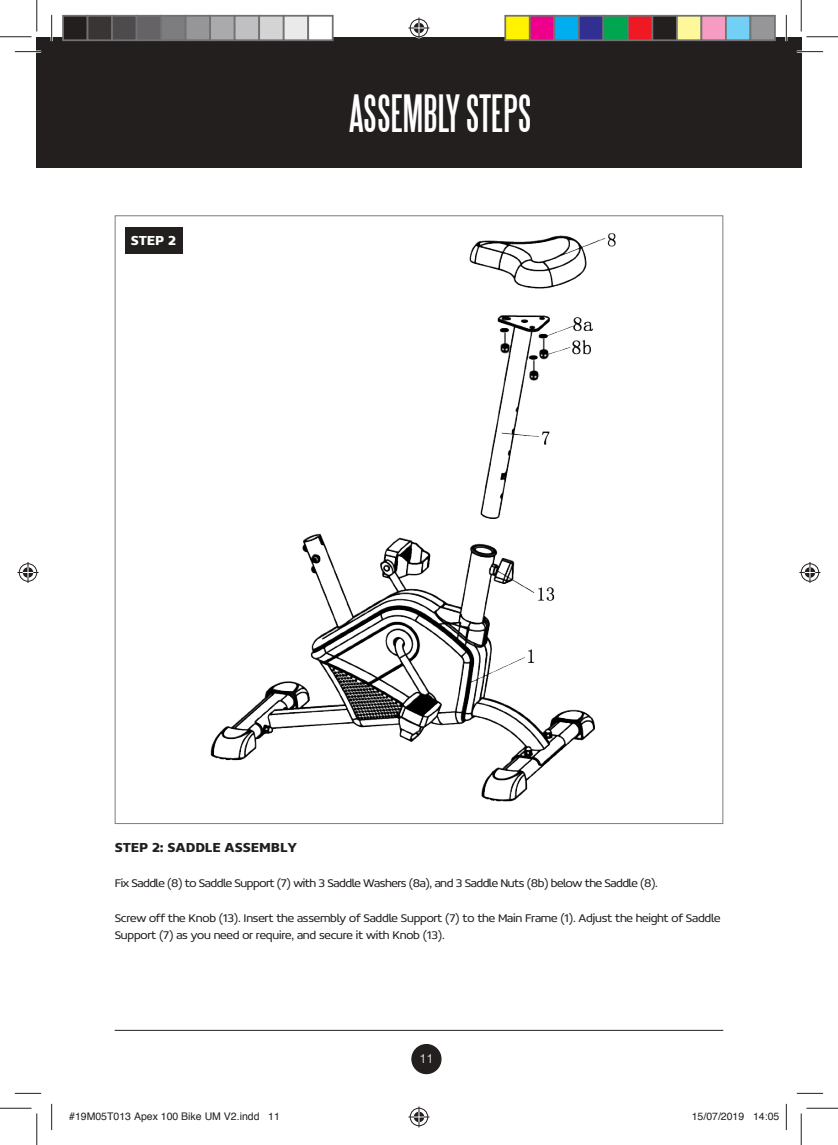
<style>
.page{position:relative;width:838px;height:1145px;background:#fff}
.page>*{position:absolute;margin:0;border:0;box-sizing:border-box;transform-origin:0 0}
.t1{font:47.25px "Steelfish";color:#fff}
.t2{font:700 14px "Concord";color:#241f1f}
.t3{font:700 14px "Concord";color:#fff}
.t4{font:300 12.6px "Helvetica Neue";color:#fff}
.t5{font:300 12.25px/17.5px "Concord";letter-spacing:-.02em;color:#241f1f}
.t6{font:300 12.25px "Concord";letter-spacing:-.04em;color:#241f1f}
.t7{font:10.5px "Helvetica";color:#241f1f}
</style>
<div class="page">
<div style="left:412px;top:1045px;width:29px;height:29px;background:#241f1f;border-radius:50%"></div>
<div style="left:411px;top:1044px;width:30px;height:30px;border:1px solid #241f1f;border-radius:50%"></div>
<div style="left:37px;top:37px;width:764px;height:131px;background:#241f1f"></div>
<hr style="left:115px;top:1030px;width:608px;height:1px;background:#241f1f">
<div style="left:125px;top:227px;width:57px;height:27px;background:#241f1f"></div>
<img style="left:210px;top:233px;width:406px;height:569px">
<hr style="left:15px;top:51px;width:26px;height:2px;background:#fff">
<hr style="left:796px;top:51px;width:27px;height:2px;background:#fff">
<hr style="left:51px;top:15px;width:2px;height:26px;background:#fff">
<hr style="left:785px;top:15px;width:2px;height:26px;background:#fff">
<svg style="left:15px;top:51px;width:26px;height:1px"></svg>
<svg style="left:796px;top:51px;width:27px;height:1px"></svg>
<svg style="left:15px;top:1093px;width:26px;height:1px"></svg>
<svg style="left:796px;top:1093px;width:27px;height:1px"></svg>
<svg style="left:51px;top:15px;width:1px;height:26px"></svg>
<svg style="left:51px;top:1104px;width:1px;height:26px"></svg>
<svg style="left:786px;top:15px;width:1px;height:26px"></svg>
<svg style="left:786px;top:1104px;width:1px;height:26px"></svg>
<hr style="left:0;top:36px;width:32px;height:1px;background:#241f1f">
<hr style="left:806px;top:36px;width:31px;height:1px;background:#241f1f">
<hr style="left:0;top:1108px;width:32px;height:1px;background:#241f1f">
<hr style="left:806px;top:1108px;width:31px;height:1px;background:#241f1f">
<hr style="left:36px;top:0;width:1px;height:31px;background:#241f1f">
<hr style="left:36px;top:1113px;width:1px;height:32px;background:#241f1f">
<hr style="left:800px;top:0;width:1px;height:31px;background:#241f1f">
<hr style="left:800px;top:1113px;width:1px;height:32px;background:#241f1f">
<svg style="left:408px;top:18px;width:21px;height:21px"></svg>
<svg style="left:408px;top:1106px;width:21px;height:21px"></svg>
<svg style="left:18px;top:562px;width:21px;height:21px"></svg>
<svg style="left:799px;top:562px;width:21px;height:21px"></svg>
<div style="left:63px;top:16px;width:25px;height:24px;background:#241f1f"></div>
<div style="left:62px;top:15px;width:26px;height:26px;border:2px solid #717072"></div>
<div style="left:88px;top:16px;width:24px;height:24px;background:#393535"></div>
<div style="left:87px;top:15px;width:26px;height:26px;border:2px solid #717072"></div>
<div style="left:112px;top:16px;width:25px;height:24px;background:#4e4b4c"></div>
<div style="left:111px;top:15px;width:26px;height:26px;border:2px solid #717072"></div>
<div style="left:137px;top:16px;width:24px;height:24px;background:#656365"></div>
<div style="left:136px;top:15px;width:26px;height:26px;border:2px solid #717072"></div>
<div style="left:161px;top:16px;width:25px;height:24px;background:#7d7c7e"></div>
<div style="left:160px;top:15px;width:26px;height:26px;border:2px solid #717072"></div>
<div style="left:186px;top:16px;width:24px;height:24px;background:#969698"></div>
<div style="left:185px;top:15px;width:26px;height:26px;border:2px solid #717072"></div>
<div style="left:210px;top:16px;width:25px;height:24px;background:#aaaaac"></div>
<div style="left:209px;top:15px;width:26px;height:26px;border:2px solid #717072"></div>
<div style="left:235px;top:16px;width:24px;height:24px;background:#c0bfc1"></div>
<div style="left:234px;top:15px;width:26px;height:26px;border:2px solid #717072"></div>
<div style="left:259px;top:16px;width:25px;height:24px;background:#d5d4d5"></div>
<div style="left:258px;top:15px;width:26px;height:26px;border:2px solid #717072"></div>
<div style="left:284px;top:16px;width:24px;height:24px;background:#ebeaea"></div>
<div style="left:283px;top:15px;width:26px;height:26px;border:2px solid #717072"></div>
<div style="left:308px;top:16px;width:25px;height:24px;background:#fff"></div>
<div style="left:307px;top:15px;width:26px;height:26px;border:2px solid #717072"></div>
<div style="left:505px;top:16px;width:24px;height:24px;background:#fff300"></div>
<div style="left:504px;top:15px;width:26px;height:26px;border:2px solid #717072"></div>
<div style="left:529px;top:16px;width:25px;height:24px;background:#ee008c"></div>
<div style="left:529px;top:15px;width:26px;height:26px;border:2px solid #717072"></div>
<div style="left:554px;top:16px;width:24px;height:24px;background:#00aeef"></div>
<div style="left:553px;top:15px;width:26px;height:26px;border:2px solid #717072"></div>
<div style="left:578px;top:16px;width:25px;height:24px;background:#313092"></div>
<div style="left:578px;top:15px;width:26px;height:26px;border:2px solid #717072"></div>
<div style="left:603px;top:16px;width:24px;height:24px;background:#00a650"></div>
<div style="left:602px;top:15px;width:26px;height:26px;border:2px solid #717072"></div>
<div style="left:627px;top:16px;width:25px;height:24px;background:#ef1923"></div>
<div style="left:627px;top:15px;width:26px;height:26px;border:2px solid #717072"></div>
<div style="left:652px;top:16px;width:24px;height:24px;background:#241f1f"></div>
<div style="left:651px;top:15px;width:26px;height:26px;border:2px solid #717072"></div>
<div style="left:676px;top:16px;width:25px;height:24px;background:#fff89a"></div>
<div style="left:676px;top:15px;width:26px;height:26px;border:2px solid #717072"></div>
<div style="left:701px;top:16px;width:24px;height:24px;background:#f69bc2"></div>
<div style="left:700px;top:15px;width:26px;height:26px;border:2px solid #717072"></div>
<div style="left:725px;top:16px;width:25px;height:24px;background:#72d0f6"></div>
<div style="left:725px;top:15px;width:26px;height:26px;border:2px solid #717072"></div>
<div style="left:750px;top:16px;width:24px;height:24px;background:#969698"></div>
<div style="left:749px;top:15px;width:26px;height:26px;border:2px solid #717072"></div>
<p class="t3" style="left:131px;top:232px;width:47px">STEP 2</p>
<h1 class="t1" style="left:349px;top:88px;width:184px">ASSEMBLY STEPS</h1>
<p class="t2" style="left:115px;top:839px;width:184px">STEP 2: SADDLE ASSEMBLY</p>
<p class="t6" style="left:115px;top:875px;width:544px">Fix Saddle (8) to Saddle Support (7) with 3 Saddle Washers (8a), and 3 Saddle Nuts (8b) below the Saddle (8).</p>
<p class="t5" style="left:115px;top:909px;width:607px">Screw off the Knob (13). Insert the assembly of Saddle Support (7) to the Main Frame (1). Adjust the height of Saddle<br>Support (7) as you need or require, and secure it with Knob (13).</p>
<p class="t4" style="left:419px;top:1049px;width:16px">11</p>
<p class="t7" style="left:69px;top:1108px;width:212px">#19M05T013 Apex 100 Bike UM V2.indd 11</p>
<p class="t7" style="left:691px;top:1108px;width:89px">15/07/2019 14:05</p>
</div>
